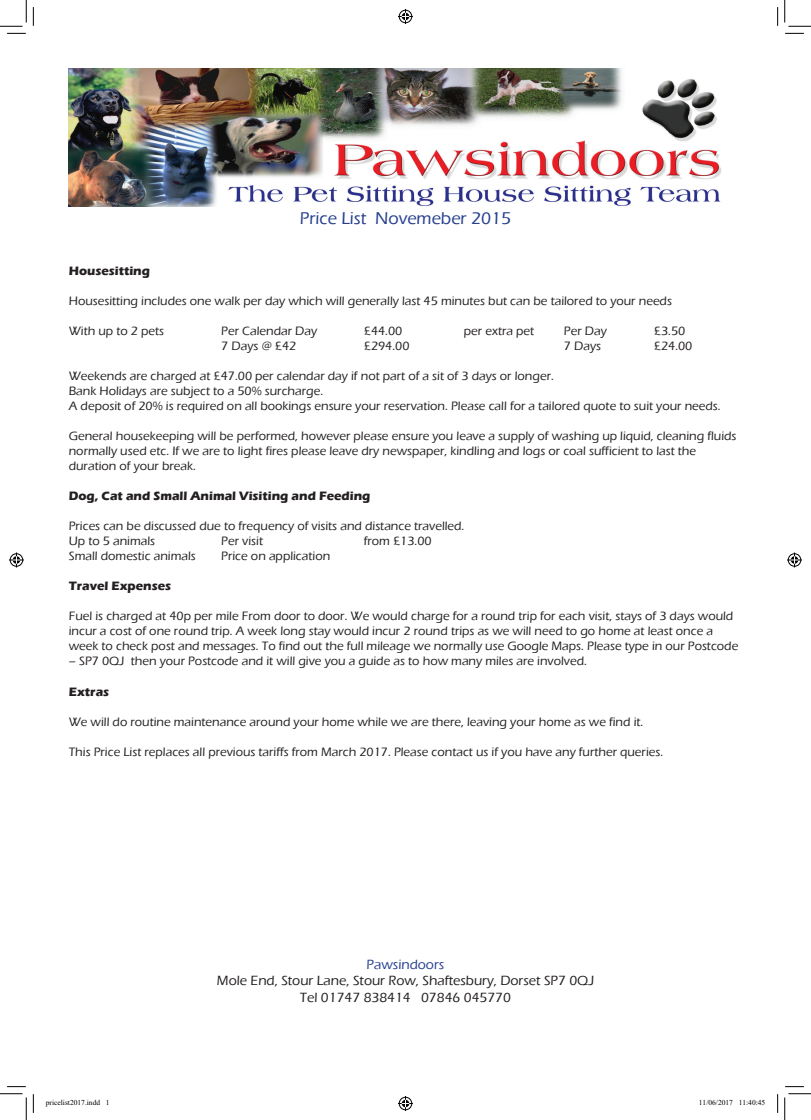
<style>
.page{position:relative;width:811px;height:1120px;background:#fff}
.page>*{position:absolute;margin:0;border:0;box-sizing:border-box;transform-origin:0 0}
.t1{font:500 17.5px "Eras ITC";color:#253f8e}
.t2{font:500 13.75px/16.5px "Eras ITC";color:#231f20;text-align:center}
.t3{font:500 13.75px "Eras ITC";color:#253f8e}
.t4{font:500 12.5px/15px "Eras ITC";color:#231f20}
.t5{font:700 12.5px "Eras ITC";color:#231f20}
.t6{font:7.5px "Times New Roman";color:#000}
</style>
<div class="page">
<img style="left:69px;top:69px;width:653px;height:137px">
<svg style="left:7px;top:33px;width:19px;height:1px"></svg>
<svg style="left:785px;top:33px;width:19px;height:1px"></svg>
<svg style="left:33px;top:7px;width:1px;height:19px"></svg>
<svg style="left:33px;top:1094px;width:1px;height:18px"></svg>
<svg style="left:777px;top:7px;width:1px;height:19px"></svg>
<svg style="left:777px;top:1094px;width:1px;height:18px"></svg>
<svg style="left:0;top:0;width:27px;height:27px"></svg>
<svg style="left:0;top:1093px;width:27px;height:26px"></svg>
<svg style="left:784px;top:0;width:27px;height:27px"></svg>
<svg style="left:784px;top:1093px;width:27px;height:26px"></svg>
<svg style="left:398px;top:9px;width:15px;height:15px"></svg>
<svg style="left:398px;top:1096px;width:15px;height:14px"></svg>
<svg style="left:9px;top:552px;width:15px;height:15px"></svg>
<svg style="left:787px;top:552px;width:15px;height:15px"></svg>
<h1 class="t1" style="left:300px;top:208px;width:213px">Price List Novemeber 2015</h1>
<p class="t5" style="left:69px;top:264px;width:83px">Housesitting</p>
<p class="t4" style="left:69px;top:293px;width:605px">Housesitting includes one walk per day which will generally last 45 minutes but can be tailored to your needs</p>
<p class="t4" style="left:69px;top:323px;width:97px">With up to 2 pets</p>
<p class="t4" style="left:221px;top:323px;width:97px">Per Calendar Day</p>
<p class="t4" style="left:364px;top:323px;width:40px">£44.00</p>
<p class="t4" style="left:464px;top:323px;width:72px">per extra pet</p>
<p class="t4" style="left:564px;top:323px;width:44px">Per Day</p>
<p class="t4" style="left:654px;top:323px;width:33px">£3.50</p>
<p class="t4" style="left:221px;top:338px;width:77px">7 Days @ £42</p>
<p class="t4" style="left:364px;top:338px;width:47px">£294.00</p>
<p class="t4" style="left:564px;top:338px;width:39px">7 Days</p>
<p class="t4" style="left:654px;top:338px;width:40px">£24.00</p>
<p class="t4" style="left:69px;top:368px;width:653px">Weekends are charged at £47.00 per calendar day if not part of a sit of 3 days or longer.<br>Bank Holidays are subject to a 50% surcharge.<br>A deposit of 20% is required on all bookings ensure your reservation. Please call for a tailored quote to suit your needs.</p>
<p class="t4" style="left:69px;top:428px;width:669px">General housekeeping will be performed, however please ensure you leave a supply of washing up liquid, cleaning fluids normally used etc. If we are to light fires please leave dry newspaper, kindling and logs or coal sufficient to last the duration of your break.</p>
<p class="t5" style="left:69px;top:489px;width:303px">Dog, Cat and Small Animal Visiting and Feeding</p>
<p class="t4" style="left:69px;top:518px;width:397px">Prices can be discussed due to frequency of visits and distance travelled.<br>Up to 5 animals</p>
<p class="t4" style="left:221px;top:533px;width:43px">Per visit</p>
<p class="t4" style="left:364px;top:533px;width:69px">from £13.00</p>
<p class="t4" style="left:69px;top:548px;width:129px">Small domestic animals</p>
<p class="t4" style="left:221px;top:548px;width:110px">Price on application</p>
<p class="t5" style="left:69px;top:579px;width:104px">Travel Expenses</p>
<p class="t4" style="left:69px;top:608px;width:671px">Fuel is charged at 40p per mile From door to door. We would charge for a round trip for each visit, stays of 3 days would incur a cost of one round trip. A week long stay would incur 2 round trips as we will need to go home at least once a week to check post and messages. To find out the full mileage we normally use Google Maps. Please type in our Postcode</p>
<p class="t4" style="left:69px;top:653px;width:520px">– SP7 0QJ then your Postcode and it will give you a guide as to how many miles are involved.</p>
<p class="t5" style="left:69px;top:684px;width:42px">Extras</p>
<p class="t4" style="left:69px;top:713px;width:576px">We will do routine maintenance around your home while we are there, leaving your home as we find it.</p>
<p class="t4" style="left:69px;top:743px;width:596px">This Price List replaces all previous tariffs from March 2017. Please contact us if you have any further queries.</p>
<p class="t3" style="left:367px;top:956px;width:79px">Pawsindoors</p>
<p class="t2" style="left:217px;top:972px;width:379px">Mole End, Stour Lane, Stour Row, Shaftesbury, Dorset SP7 0QJ<br>Tel 01747 838414 07846 045770</p>
<p class="t6" style="left:46px;top:1097px;width:65px">pricelist2017.indd 1</p>
<p class="t6" style="left:699px;top:1097px;width:68px">11/06/2017 11:40:45</p>
</div>
